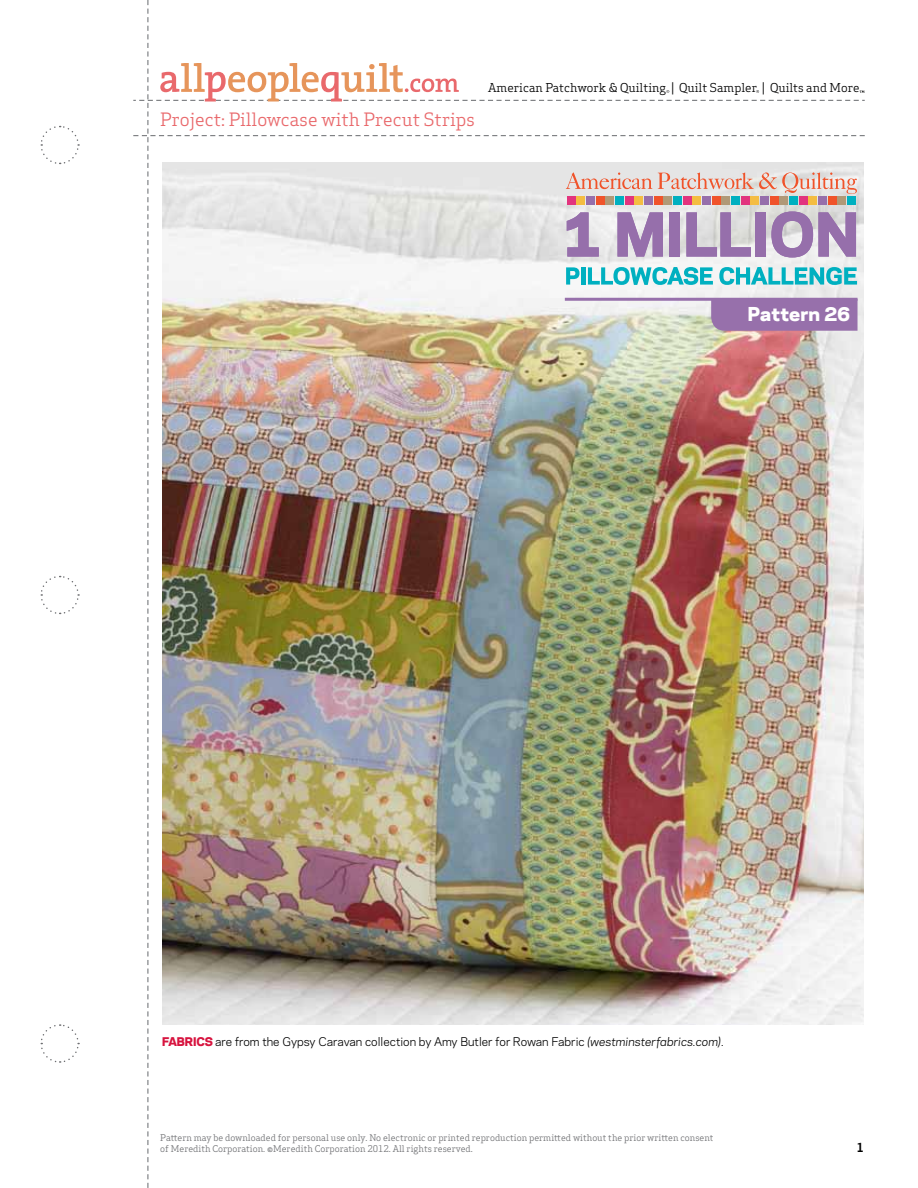
<style>
.page{position:relative;width:918px;height:1188px;background:#fff}
.page>*{position:absolute;margin:0;border:0;box-sizing:border-box;transform-origin:0 0}
.t1{font:18px "Apex Serif";color:#e9696c}
.t2{font:800 18px "Galaxie Polaris";letter-spacing:.01em;color:#fff}
.t3{font:12px "Apex Serif";color:#000}
.t4{font:700 12px "Apex Sans";color:#000}
.t5{font:11.25px "Galaxie Polaris";color:#000}
.t6{font:9px/10.8px "Apex Serif";color:#6d6e71}
.s1{font-weight:800;color:#d7143f}
.s2{font-style:italic}
</style>
<div class="page">
<svg style="left:40px;top:125px;width:40px;height:40px"></svg>
<svg style="left:40px;top:1024px;width:40px;height:39px"></svg>
<svg style="left:40px;top:575px;width:40px;height:40px"></svg>
<img style="left:133px;top:0;width:732px;height:1188px">
<div style="left:587px;top:197px;width:8px;height:8px;background:#966fab"></div>
<div style="left:616px;top:197px;width:8px;height:8px;background:#00b0c0"></div>
<div style="left:596px;top:197px;width:8px;height:8px;background:#f0532a"></div>
<div style="left:577px;top:197px;width:8px;height:8px;background:#f4bd41"></div>
<div style="left:567px;top:197px;width:8px;height:8px;background:#e2347e"></div>
<div style="left:606px;top:197px;width:8px;height:8px;background:#b09977"></div>
<div style="left:644px;top:197px;width:9px;height:8px;background:#966fab"></div>
<div style="left:673px;top:197px;width:9px;height:8px;background:#00b0c0"></div>
<div style="left:654px;top:197px;width:8px;height:8px;background:#f0532a"></div>
<div style="left:635px;top:197px;width:8px;height:8px;background:#f4bd41"></div>
<div style="left:625px;top:197px;width:8px;height:8px;background:#e2347e"></div>
<div style="left:664px;top:197px;width:8px;height:8px;background:#b09977"></div>
<div style="left:702px;top:197px;width:9px;height:8px;background:#966fab"></div>
<div style="left:731px;top:197px;width:9px;height:8px;background:#00b0c0"></div>
<div style="left:712px;top:197px;width:8px;height:8px;background:#f0532a"></div>
<div style="left:693px;top:197px;width:8px;height:8px;background:#f4bd41"></div>
<div style="left:683px;top:197px;width:8px;height:8px;background:#e2347e"></div>
<div style="left:722px;top:197px;width:8px;height:8px;background:#b09977"></div>
<div style="left:760px;top:197px;width:9px;height:8px;background:#966fab"></div>
<div style="left:789px;top:197px;width:9px;height:8px;background:#00b0c0"></div>
<div style="left:770px;top:197px;width:8px;height:8px;background:#f0532a"></div>
<div style="left:751px;top:197px;width:8px;height:8px;background:#f4bd41"></div>
<div style="left:741px;top:197px;width:8px;height:8px;background:#e2347e"></div>
<div style="left:780px;top:197px;width:8px;height:8px;background:#b09977"></div>
<div style="left:818px;top:197px;width:9px;height:8px;background:#966fab"></div>
<div style="left:847px;top:197px;width:9px;height:8px;background:#00b0c0"></div>
<div style="left:828px;top:197px;width:8px;height:8px;background:#f0532a"></div>
<div style="left:809px;top:197px;width:8px;height:8px;background:#f4bd41"></div>
<div style="left:799px;top:197px;width:8px;height:8px;background:#e2347e"></div>
<div style="left:838px;top:197px;width:8px;height:8px;background:#b09977"></div>
<hr style="left:565px;top:298px;width:293px;height:3px;background:#9770ab">
<h1 class="t1" style="left:160px;top:108px;width:316px">Project: Pillowcase with Precut Strips</h1>
<h2 class="t3" style="left:488px;top:80px;width:373px">American Patchwork &amp; Quilting | Quilt Sampler | Quilts and More</h2>
<h1 class="t2" style="left:748px;top:299px;width:104px">Pattern 26</h1>
<p class="t5" style="left:162px;top:1033px;width:563px"><span class="s1">FABRICS</span> are from the Gypsy Caravan collection by Amy Butler for Rowan Fabric <span class="s2">(westminsterfabrics.com)</span>.</p>
<p class="t6" style="left:160px;top:1132px;width:555px">Pattern may be downloaded for personal use only. No electronic or printed reproduction permitted without the prior written consent of Meredith Corporation. ©Meredith Corporation 2012. All rights reserved.</p>
<h2 class="t4" style="left:857px;top:1140px;width:9px">1</h2>
</div>
